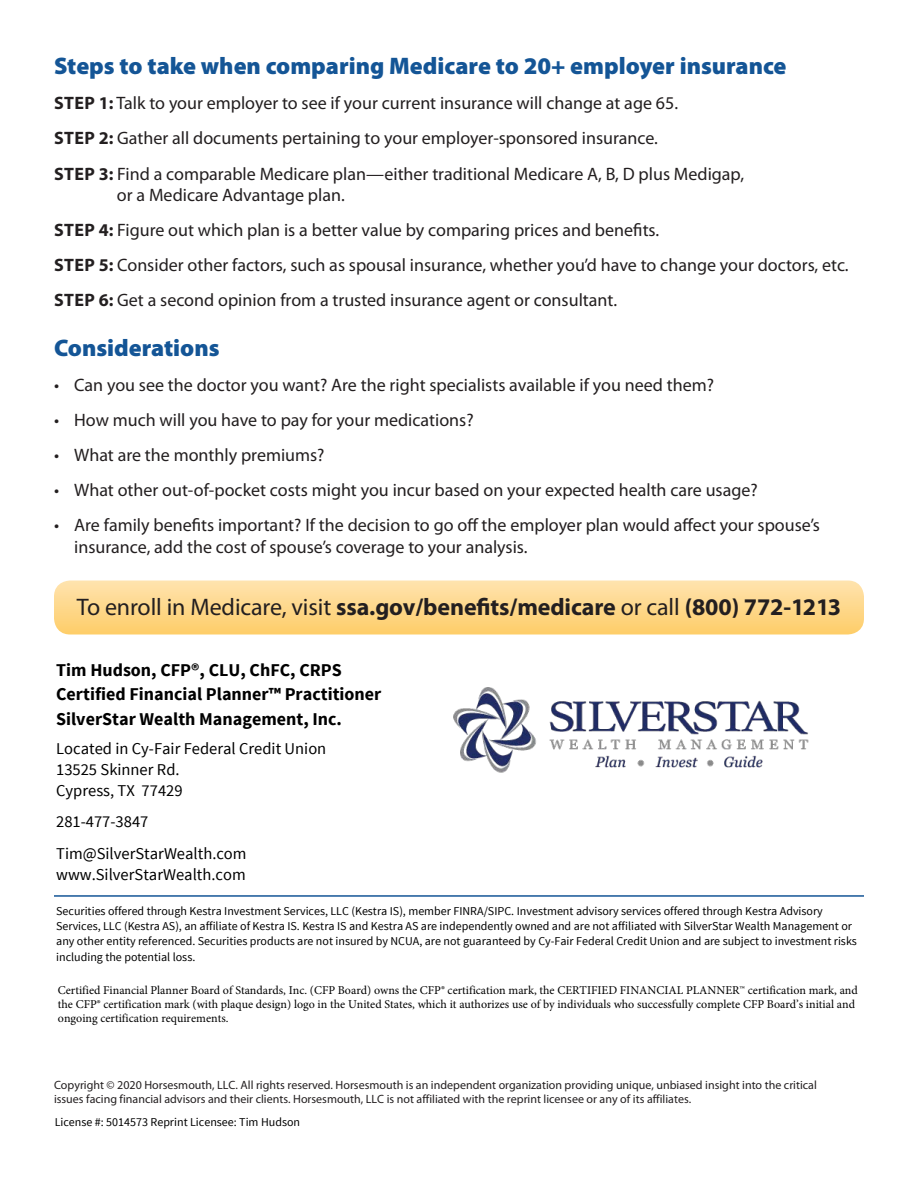
<style>
.page{position:relative;width:918px;height:1188px;background:#fff}
.page>*{position:absolute;margin:0;border:0;box-sizing:border-box;transform-origin:0 0}
.t1{font:900 24px "Myriad Pro";color:#145596}
.t2{font:700 24px "Myriad Pro";letter-spacing:-.005em;color:#231f20}
.t3{font:18px/35.1px "Myriad Pro";color:#231f20}
.t4{font:700 18px/24.5px "Source Sans Pro";color:#000}
.t5{font:16.5px/21px "Source Sans Pro";color:#000}
.t6{font:12px/15.3px "Source Sans Pro";color:#000}
.t7{font:12px/14.4px "Minion Pro";color:#000}
.t8{font:12px/14.4px "Myriad Pro";color:#231f20}
.s1{font-weight:700}
.s2{font-weight:400}
</style>
<div class="page">
<svg style="left:54px;top:580px;width:810px;height:54px;background:#fed88d"></svg>
<hr style="left:54px;top:895px;width:810px;height:2px;background:#145596">
<img style="left:453px;top:687px;width:356px;height:86px">
<h1 class="t1" style="left:54px;top:50px;width:734px">Steps to take when comparing Medicare to 20+ employer insurance</h1>
<p class="t3" style="left:54px;top:85px;width:692px"><span class="s1">STEP 1:</span> Talk to your employer to see if your current insurance will change at age 65.<br><span class="s1">STEP 2:</span> Gather all documents pertaining to your employer-sponsored insurance.<br><span class="s1">STEP 3:</span> Find a comparable Medicare plan—either traditional Medicare A, B, D plus Medigap,</p>
<p class="t3" style="left:54px;top:177px;width:796px;text-indent:63px">or a Medicare Advantage plan.<br><span class="s1">STEP 4:</span> Figure out which plan is a better value by comparing prices and benefits.<br><span class="s1">STEP 5:</span> Consider other factors, such as spousal insurance, whether you’d have to change your doctors, etc.<br><span class="s1">STEP 6:</span> Get a second opinion from a trusted insurance agent or consultant.</p>
<h1 class="t1" style="left:54px;top:331px;width:167px">Considerations</h1>
<p class="t3" style="left:54px;top:367px;width:662px">• Can you see the doctor you want? Are the right specialists available if you need them?</p>
<p class="t3" style="left:54px;top:402px;width:421px">• How much will you have to pay for your medications?</p>
<p class="t3" style="left:54px;top:437px;width:272px">• What are the monthly premiums?</p>
<p class="t3" style="left:54px;top:472px;width:705px">• What other out-of-pocket costs might you incur based on your expected health care usage?</p>
<p class="t3" style="left:74px;top:514px;width:747px;line-height:21.6px;text-indent:-20px">• Are family benefits important? If the decision to go off the employer plan would affect your spouse’s insurance, add the cost of spouse’s coverage to your analysis.</p>
<h1 class="t2" style="left:77px;top:591px;width:766px"><span class="s2">To enroll in Medicare, visit</span> ssa.gov/benefits/medicare <span class="s2">or call</span> (800) 772-1213</h1>
<p class="t4" style="left:56px;top:658px;width:327px">Tim Hudson, CFP®, CLU, ChFC, CRPS<br>Certified Financial Planner™ Practitioner<br>SilverStar Wealth Management, Inc.</p>
<p class="t5" style="left:56px;top:738px;width:272px">Located in Cy-Fair Federal Credit Union<br>13525 Skinner Rd.<br>Cypress, TX 77429</p>
<p class="t5" style="left:56px;top:806px;width:192px;line-height:32.2px">281-477-3847<br>Tim@SilverStarWealth.com</p>
<p class="t5" style="left:56px;top:864px;width:191px">www.SilverStarWealth.com</p>
<p class="t6" style="left:56px;top:903px;width:802px">Securities offered through Kestra Investment Services, LLC (Kestra IS), member FINRA/SIPC. Investment advisory services offered through Kestra Advisory Services, LLC (Kestra AS), an affiliate of Kestra IS. Kestra IS and Kestra AS are independently owned and are not affiliated with SilverStar Wealth Management or any other entity referenced. Securities products are not insured by NCUA, are not guaranteed by Cy-Fair Federal Credit Union and are subject to investment risks including the potential loss.</p>
<p class="t7" style="left:58px;top:983px;width:801px">Certified Financial Planner Board of Standards, Inc. (CFP Board) owns the CFP® certification mark, the CERTIFIED FINANCIAL PLANNER™ certification mark, and the CFP® certification mark (with plaque design) logo in the United States, which it authorizes use of by individuals who successfully complete CFP Board’s initial and ongoing certification requirements.</p>
<p class="t8" style="left:54px;top:1078px;width:764px">Copyright © 2020 Horsesmouth, LLC. All rights reserved. Horsesmouth is an independent organization providing unique, unbiased insight into the critical issues facing financial advisors and their clients. Horsesmouth, LLC is not affiliated with the reprint licensee or any of its affiliates.</p>
<p class="t6" style="left:55px;top:1115px;width:247px">License #: 5014573 Reprint Licensee: Tim Hudson</p>
</div>
